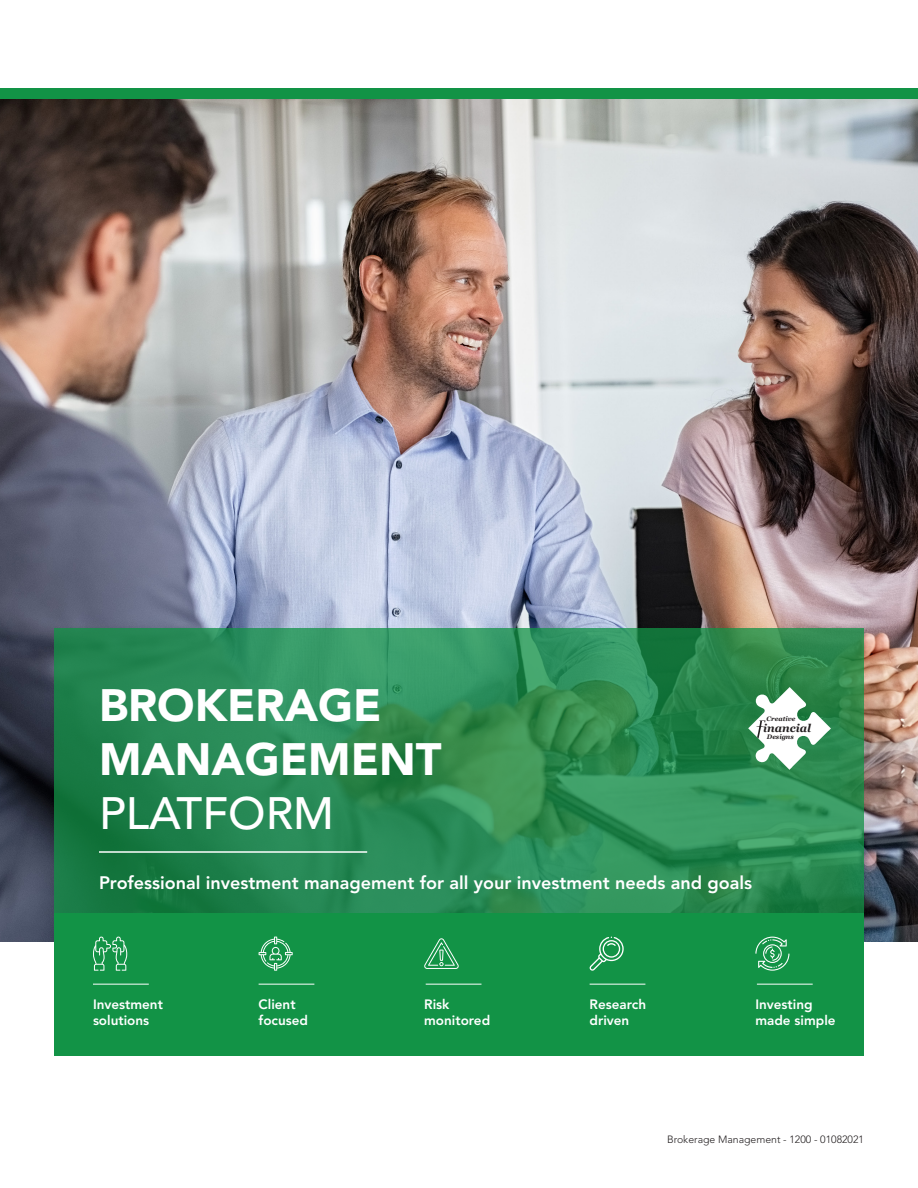
<style>
.page{position:relative;width:918px;height:1188px;background:#fff}
.page>*{position:absolute;margin:0;border:0;box-sizing:border-box;transform-origin:0 0}
.t1{font:900 45px "Avenir LT Std";color:#fff}
.t2{font:500 45px "Avenir LT Std";color:#fff}
.t3{font:800 18px "Avenir LT Std";color:#fff}
.t4{font:800 13.5px/16.2px "Avenir LT Std";color:#fff}
.t5{font:italic 700 11.1px "Georgia";color:#231f20}
.t6{font:300 10.5px "Avenir LT Std";color:#231f20}
.t7{font:italic 700 6.45px "Georgia";color:#231f20}
</style>
<div class="page">
<div style="left:0;top:88px;width:918px;height:48px;background:#129346"></div>
<img style="left:0;top:99px;width:918px;height:843px">
<svg style="left:54px;top:628px;width:810px;height:286px;background:#2b8a54"></svg>
<div style="left:54px;top:914px;width:810px;height:142px;background:#129346"></div>
<hr style="left:99px;top:851px;width:268px;height:2px;background:#fff">
<hr style="left:259px;top:984px;width:55px;height:1px;background:#fff">
<svg style="left:259px;top:937px;width:34px;height:34px"></svg>
<hr style="left:426px;top:984px;width:55px;height:1px;background:#fff">
<svg style="left:424px;top:938px;width:35px;height:31px"></svg>
<hr style="left:590px;top:984px;width:55px;height:1px;background:#fff">
<svg style="left:590px;top:937px;width:34px;height:34px"></svg>
<hr style="left:757px;top:984px;width:56px;height:1px;background:#fff">
<svg style="left:755px;top:937px;width:34px;height:34px"></svg>
<svg style="left:748px;top:687px;width:83px;height:83px"></svg>
<hr style="left:93px;top:984px;width:56px;height:1px;background:#fff">
<svg style="left:93px;top:937px;width:34px;height:34px"></svg>
<p class="t1" style="left:99px;top:678px;width:284px">BROKERAGE</p>
<p class="t1" style="left:99px;top:732px;width:344px">MANAGEMENT</p>
<p class="t2" style="left:99px;top:787px;width:236px">PLATFORM</p>
<p class="t7" style="left:767px;top:714px;width:30px">Creative</p>
<p class="t5" style="left:763px;top:719px;width:49px">inancial</p>
<p class="t7" style="left:767px;top:732px;width:28px">Designs</p>
<p class="t3" style="left:99px;top:872px;width:655px">Professional investment management for all your investment needs and goals</p>
<p class="t4" style="left:93px;top:996px;width:71px">Investment solutions</p>
<p class="t4" style="left:259px;top:996px;width:39px">Client</p>
<p class="t4" style="left:259px;top:1012px;width:51px">focused</p>
<p class="t4" style="left:424px;top:996px;width:27px">Risk</p>
<p class="t4" style="left:424px;top:1012px;width:67px">monitored</p>
<p class="t4" style="left:590px;top:996px;width:58px">Research</p>
<p class="t4" style="left:590px;top:1012px;width:41px">driven</p>
<p class="t4" style="left:755px;top:996px;width:82px">Investing made simple</p>
<p class="t6" style="left:667px;top:1133px;width:198px">Brokerage Management - 1200 - 01082021</p>
</div>
